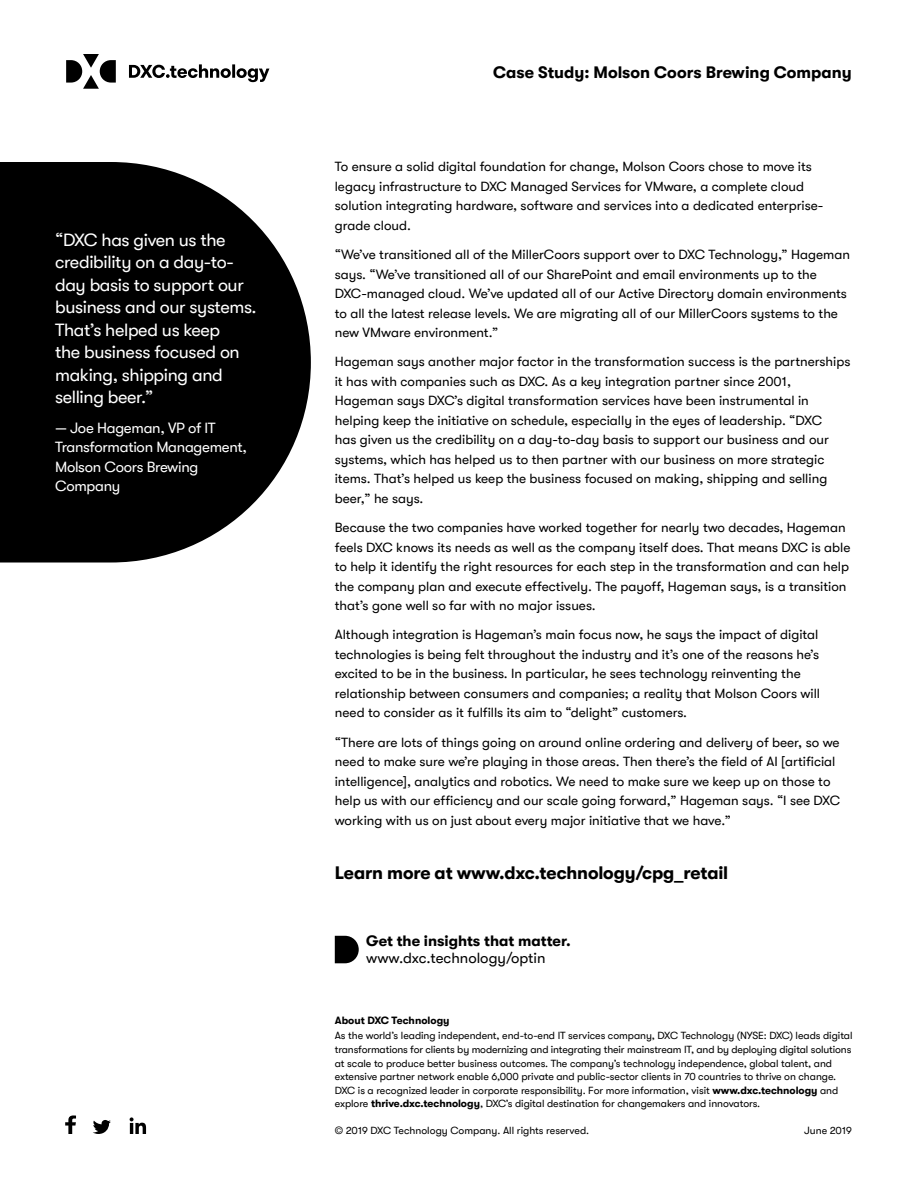
<style>
.page{position:relative;width:918px;height:1188px;background:#fff}
.page>*{position:absolute;margin:0;border:0;box-sizing:border-box;transform-origin:0 0}
.t1{font:18px/22.5px "GT Walsheim Pro";letter-spacing:-.02em;color:#fff}
.t2{font:700 18px "GT Walsheim Pro";letter-spacing:-.01em;color:#000}
.t3{font:700 16.5px "GT Walsheim Pro";color:#000}
.t4{font:15px/19.5px "GT Walsheim Pro";letter-spacing:-.02em;color:#fff}
.t5{font:700 15px "GT Walsheim Pro";color:#000}
.t6{font:15px "GT Walsheim Pro";color:#000}
.t7{font:13.5px/19.5px "GT Walsheim Pro";color:#000}
.t8{font:10.5px/13.5px "GT Walsheim Pro";letter-spacing:-.005em;color:#000}
.t9{font:700 10.5px "GT Walsheim Pro";color:#000}
.s1{font-weight:700}
</style>
<div class="page">
<svg style="left:66px;top:54px;width:203px;height:35px"></svg>
<svg style="left:130px;top:1117px;width:16px;height:17px"></svg>
<svg style="left:93px;top:1120px;width:18px;height:14px"></svg>
<svg style="left:65px;top:1115px;width:11px;height:19px"></svg>
<svg style="left:335px;top:936px;width:24px;height:27px"></svg>
<svg style="left:0;top:162px;width:311px;height:401px;background:#222"></svg>
<h1 class="t1" style="left:55px;top:228px;width:203px">“DXC has given us the credibility on a day-to&shy;day basis to support our business and our systems.<br>That’s helped us keep<br>the business focused on making, shipping and selling beer.”</h1>
<p class="t4" style="left:55px;top:418px;width:193px">— Joe Hageman, VP of IT<br>Transformation Management,<br>Molson Coors Brewing<br>Company</p>
<p class="t3" style="left:493px;top:63px;width:360px">Case Study: Molson Coors Brewing Company</p>
<p class="t7" style="left:335px;top:157px;width:490px">To ensure a solid digital foundation for change, Molson Coors chose to move its legacy infrastructure to DXC Managed Services for VMware, a complete cloud solution integrating hardware, software and services into a dedicated enterprise&shy;grade cloud.</p>
<p class="t7" style="left:335px;top:245px;width:517px">“We’ve transitioned all of the MillerCoors support over to DXC Technology,” Hageman says. “We’ve transitioned all of our SharePoint and email environments up to the DXC-managed cloud. We’ve updated all of our Active Directory domain environments to all the latest release levels. We are migrating all of our MillerCoors systems to the new VMware environment.”</p>
<p class="t7" style="left:335px;top:352px;width:517px">Hageman says another major factor in the transformation success is the partnerships it has with companies such as DXC. As a key integration partner since 2001, Hageman says DXC’s digital transformation services have been instrumental in helping keep the initiative on schedule, especially in the eyes of leadership. “DXC<br>has given us the credibility on a day-to-day basis to support our business and our systems, which has helped us to then partner with our business on more strategic items. That’s helped us keep the business focused on making, shipping and selling beer,” he says.</p>
<p class="t7" style="left:335px;top:518px;width:517px">Because the two companies have worked together for nearly two decades, Hageman feels DXC knows its needs as well as the company itself does. That means DXC is able to help it identify the right resources for each step in the transformation and can help the company plan and execute effectively. The payoff, Hageman says, is a transition that’s gone well so far with no major issues.</p>
<p class="t7" style="left:335px;top:625px;width:487px">Although integration is Hageman’s main focus now, he says the impact of digital technologies is being felt throughout the industry and it’s one of the reasons he’s excited to be in the business. In particular, he sees technology reinventing the relationship between consumers and companies; a reality that Molson Coors will need to consider as it fulfills its aim to “delight” customers.</p>
<p class="t7" style="left:335px;top:732px;width:507px">“There are lots of things going on around online ordering and delivery of beer, so we need to make sure we’re playing in those areas. Then there’s the field of AI [artificial intelligence], analytics and robotics. We need to make sure we keep up on those to help us with our efficiency and our scale going forward,” Hageman says. “I see DXC working with us on just about every major initiative that we have.”</p>
<h1 class="t2" style="left:335px;top:862px;width:395px">Learn more at www.dxc.technology/cpg_retail</h1>
<p class="t5" style="left:366px;top:932px;width:206px">Get the insights that matter.</p>
<p class="t6" style="left:366px;top:949px;width:181px">www.dxc.technology/optin</p>
<p class="t9" style="left:335px;top:1014px;width:116px">About DXC Technology</p>
<p class="t8" style="left:335px;top:1029px;width:519px">As the world’s leading independent, end-to-end IT services company, DXC Technology (NYSE: DXC) leads digital transformations for clients by modernizing and integrating their mainstream IT, and by deploying digital solutions at scale to produce better business outcomes. The company’s technology independence, global talent, and extensive partner network enable 6,000 private and public-sector clients in 70 countries to thrive on change.<br>DXC is a recognized leader in corporate responsibility. For more information, visit <span class="s1">www.dxc.technology</span> and explore <span class="s1">thrive.dxc.technology</span>, DXC’s digital destination for changemakers and innovators.</p>
<p class="t8" style="left:335px;top:1124px;width:256px">© 2019 DXC Technology Company. All rights reserved.</p>
<p class="t8" style="left:804px;top:1124px;width:49px">June 2019</p>
</div>
